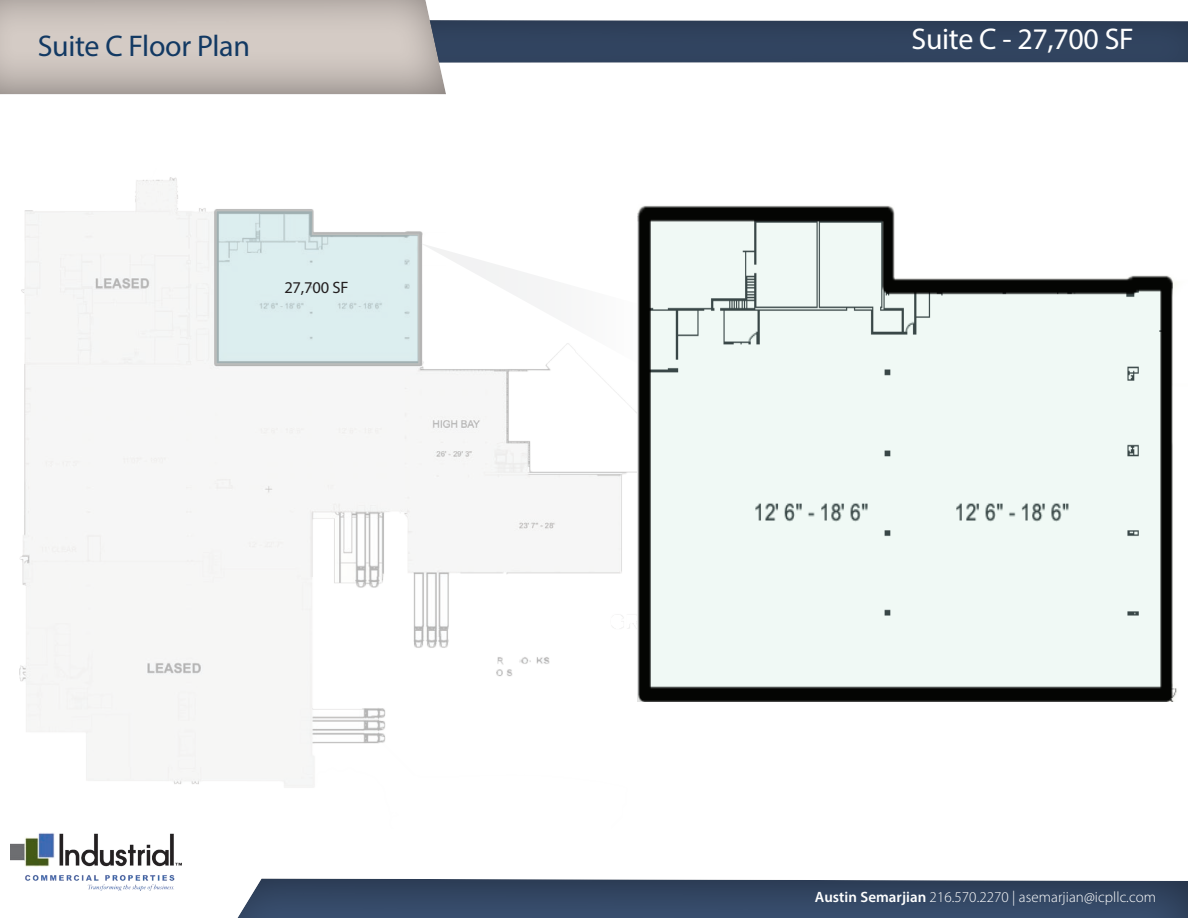
<style>
.page{position:relative;width:1188px;height:918px;background:#fff}
.page>*{position:absolute;margin:0;border:0;box-sizing:border-box;transform-origin:0 0}
.t1{font:30px "Myriad Pro";letter-spacing:-.01em;color:#123963}
.t2{font:30px "Myriad Pro";letter-spacing:-.01em;color:#fff}
.t3{font:16.5px "Myriad Pro";letter-spacing:-.01em;color:#231f20}
.t4{font:300 15px "Myriad Pro";letter-spacing:.005em;color:#fff}
.s1{font-family:"Myriad Devanagari";font-weight:600}
</style>
<div class="page">
<img style="left:11px;top:832px;width:171px;height:59px">
<img style="left:19px;top:177px;width:618px;height:611px">
<svg style="left:450px;top:20px;width:738px;height:43px;background:#364761"></svg>
<div style="left:0;top:0;width:450px;height:98px;background:#231f20;opacity:.5"></div>
<svg style="left:214px;top:209px;width:423px;height:159px"></svg>
<img style="left:637px;top:205px;width:540px;height:497px">
<div style="left:203px;top:876px;width:985px;height:42px;background:#231f20;opacity:.5"></div>
<h1 class="t1" style="left:38px;top:27px;width:214px">Suite C Floor Plan</h1>
<h1 class="t2" style="left:912px;top:20px;width:224px">Suite C - 27,700 SF</h1>
<p class="t3" style="left:284px;top:277px;width:66px">27,700 SF</p>
<p class="t4" style="left:815px;top:888px;width:343px"><span class="s1">Austin Semarjian</span> 216.570.2270 | asemarjian@icpllc.com</p>
</div>
